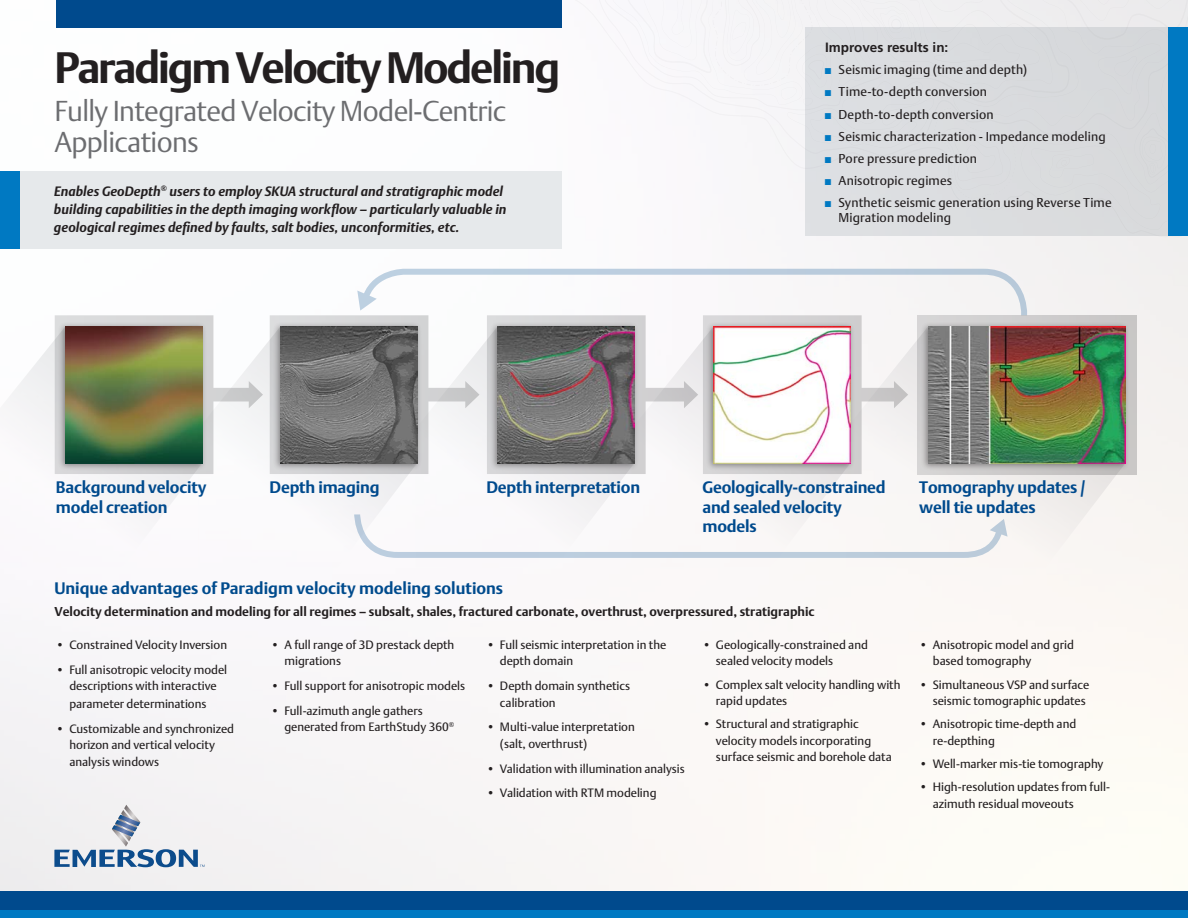
<style>
.page{position:relative;width:1188px;height:918px;background:#fff}
.page>*{position:absolute;margin:0;border:0;box-sizing:border-box;transform-origin:0 0}
.t1{font:700 43.5px "DTL Argo T";letter-spacing:-.05em;color:#231f20}
.t2{font:28.5px/31.5px "DTL Argo T Light";letter-spacing:-.02em;color:#6c6d70}
.t3{font:700 16.5px/19.8px "DTL Argo T";letter-spacing:-.01em;color:#004a8d}
.t4{font:700 16.5px "DTL Argo T";color:#004b8d}
.t5{font:italic 700 13.5px/18px "DTL Argo T";letter-spacing:.005em;color:#231f20}
.P1{font:700 13.5px "Frutiger LT Std";color:#231f20}
.t6{font:12.75px/15.3px "DTL Argo T";letter-spacing:.01em;color:#231f20}
.P1-2{font:700 12.75px "DTL Argo T";color:#231f20}
.t7{font:12px/16.5px "DTL Argo T";color:#231f20}
.s1{font-family:"Arial Narrow";color:#0079c2}
</style>
<div class="page">
<div style="left:0;top:27px;width:1188px;height:864px;background:#faf8f6"></div>
<svg style="left:541px;top:0;width:647px;height:238px"></svg>
<svg style="left:851px;top:474px;width:275px;height:93px"></svg>
<div style="left:917px;top:315px;width:220px;height:159px;background:#c9c7c6"></div>
<div style="left:921px;top:322px;width:209px;height:149px;background:#231f20;opacity:.45"></div>
<img style="left:1029px;top:326px;width:96px;height:137px">
<svg style="left:635px;top:474px;width:216px;height:93px"></svg>
<svg style="left:418px;top:474px;width:217px;height:93px"></svg>
<svg style="left:203px;top:326px;width:215px;height:241px"></svg>
<svg style="left:270px;top:267px;width:759px;height:207px"></svg>
<div style="left:273px;top:322px;width:149px;height:149px;background:#231f20;opacity:.45"></div>
<img style="left:281px;top:326px;width:137px;height:137px">
<svg style="left:0;top:326px;width:203px;height:241px"></svg>
<svg style="left:55px;top:315px;width:208px;height:159px"></svg>
<div style="left:58px;top:322px;width:149px;height:149px;background:#231f20;opacity:.45"></div>
<img style="left:66px;top:326px;width:137px;height:137px">
<div style="left:0;top:172px;width:562px;height:77px;background:#e6e9eb"></div>
<div style="left:0;top:891px;width:1188px;height:27px;background:#004a8d"></div>
<div style="left:0;top:910px;width:1188px;height:8px;background:#0079c2"></div>
<div style="left:805px;top:27px;width:381px;height:208px;background:#dadcde"></div>
<div style="left:1169px;top:27px;width:19px;height:208px;background:#0079c2"></div>
<div style="left:0;top:172px;width:19px;height:77px;background:#0079c2"></div>
<div style="left:56px;top:0;width:506px;height:27px;background:#004a8d"></div>
<svg style="left:54px;top:804px;width:151px;height:63px"></svg>
<h1 class="t1" style="left:54px;top:42px;width:507px">Paradigm Velocity Modeling</h1>
<h2 class="t2" style="left:54px;top:95px;width:453px">Fully Integrated Velocity Model-Centric<br>Applications</h2>
<p class="t5" style="left:54px;top:182px;width:454px">Enables GeoDepth<sup>®</sup> users to employ SKUA structural and stratigraphic model building capabilities in the depth imaging workflow – particularly valuable in geological regimes defined by faults, salt bodies, unconformities, etc.</p>
<p class="P1" style="left:825px;top:40px;width:125px">Improves results in:</p>
<p class="t6" style="left:825px;top:62px;width:203px"><span class="s1">■</span> Seismic imaging (time and depth)</p>
<p class="t6" style="left:825px;top:84px;width:163px"><span class="s1">■</span> Time-to-depth conversion</p>
<p class="t6" style="left:825px;top:106px;width:170px"><span class="s1">■</span> Depth-to-depth conversion</p>
<p class="t6" style="left:825px;top:128px;width:282px"><span class="s1">■</span> Seismic characterization - Impedance modeling</p>
<p class="t6" style="left:825px;top:150px;width:153px"><span class="s1">■</span> Pore pressure prediction</p>
<p class="t6" style="left:825px;top:172px;width:129px"><span class="s1">■</span> Anisotropic regimes</p>
<p class="t6" style="left:839px;top:194px;width:275px;text-indent:-14px"><span class="s1">■</span> Synthetic seismic generation using Reverse Time<br>Migration modeling</p>
<h4 class="t3" style="left:56px;top:477px;width:152px">Background velocity model creation</h4>
<h4 class="t3" style="left:702px;top:477px;width:185px">Geologically-constrained and sealed velocity models</h4>
<h4 class="t3" style="left:919px;top:477px;width:168px">Tomography updates / well tie updates</h4>
<h4 class="t3" style="left:270px;top:477px;width:111px">Depth imaging</h4>
<h4 class="t3" style="left:486px;top:477px;width:155px">Depth interpretation</h4>
<h4 class="t4" style="left:54px;top:578px;width:450px">Unique advantages of Paradigm velocity modeling solutions</h4>
<p class="P1-2" style="left:54px;top:603px;width:762px">Velocity determination and modeling for all regimes – subsalt, shales, fractured carbonate, overthrust, overpressured, stratigraphic</p>
<p class="t7" style="left:56px;top:636px;width:173px">• Constrained Velocity Inversion</p>
<p class="t7" style="left:56px;top:661px;width:173px;text-align:center">• Full anisotropic velocity model descriptions with interactive</p>
<p class="t7" style="left:69px;top:696px;width:139px">parameter determinations</p>
<p class="t7" style="left:69px;top:720px;width:166px;text-indent:-14px">• Customizable and synchronized horizon and vertical velocity analysis windows</p>
<p class="t7" style="left:284px;top:636px;width:171px;text-indent:-14px">• A full range of 3D prestack depth migrations</p>
<p class="t7" style="left:271px;top:678px;width:196px">• Full support for anisotropic models</p>
<p class="t7" style="left:284px;top:702px;width:172px;text-indent:-14px">• Full-azimuth angle gathers generated from EarthStudy 360<sup>®</sup></p>
<p class="t7" style="left:500px;top:636px;width:168px;text-indent:-14px">• Full seismic interpretation in the depth domain</p>
<p class="t7" style="left:500px;top:678px;width:132px;text-indent:-14px">• Depth domain synthetics calibration</p>
<p class="t7" style="left:500px;top:719px;width:136px;text-indent:-14px">• Multi-value interpretation (salt, overthrust)</p>
<p class="t7" style="left:486px;top:760px;width:200px">• Validation with illumination analysis</p>
<p class="t7" style="left:486px;top:785px;width:172px">• Validation with RTM modeling</p>
<p class="t7" style="left:716px;top:636px;width:154px;text-indent:-14px">• Geologically-constrained and sealed velocity models</p>
<p class="t7" style="left:716px;top:676px;width:186px;text-indent:-14px">• Complex salt velocity handling with rapid updates</p>
<p class="t7" style="left:716px;top:716px;width:177px;text-indent:-14px">• Structural and stratigraphic velocity models incorporating surface seismic and borehole data</p>
<p class="t7" style="left:933px;top:636px;width:143px;text-indent:-14px">• Anisotropic model and grid based tomography</p>
<p class="t7" style="left:919px;top:676px;width:172px;text-align:right">• Simultaneous VSP and surface seismic tomographic updates</p>
<p class="t7" style="left:933px;top:716px;width:145px;text-indent:-14px">• Anisotropic time-depth and re-depthing</p>
<p class="t7" style="left:919px;top:756px;width:186px">• Well-marker mis-tie tomography</p>
<p class="t7" style="left:933px;top:779px;width:179px;text-indent:-14px">• High-resolution updates from full&shy;azimuth residual moveouts</p>
</div>
